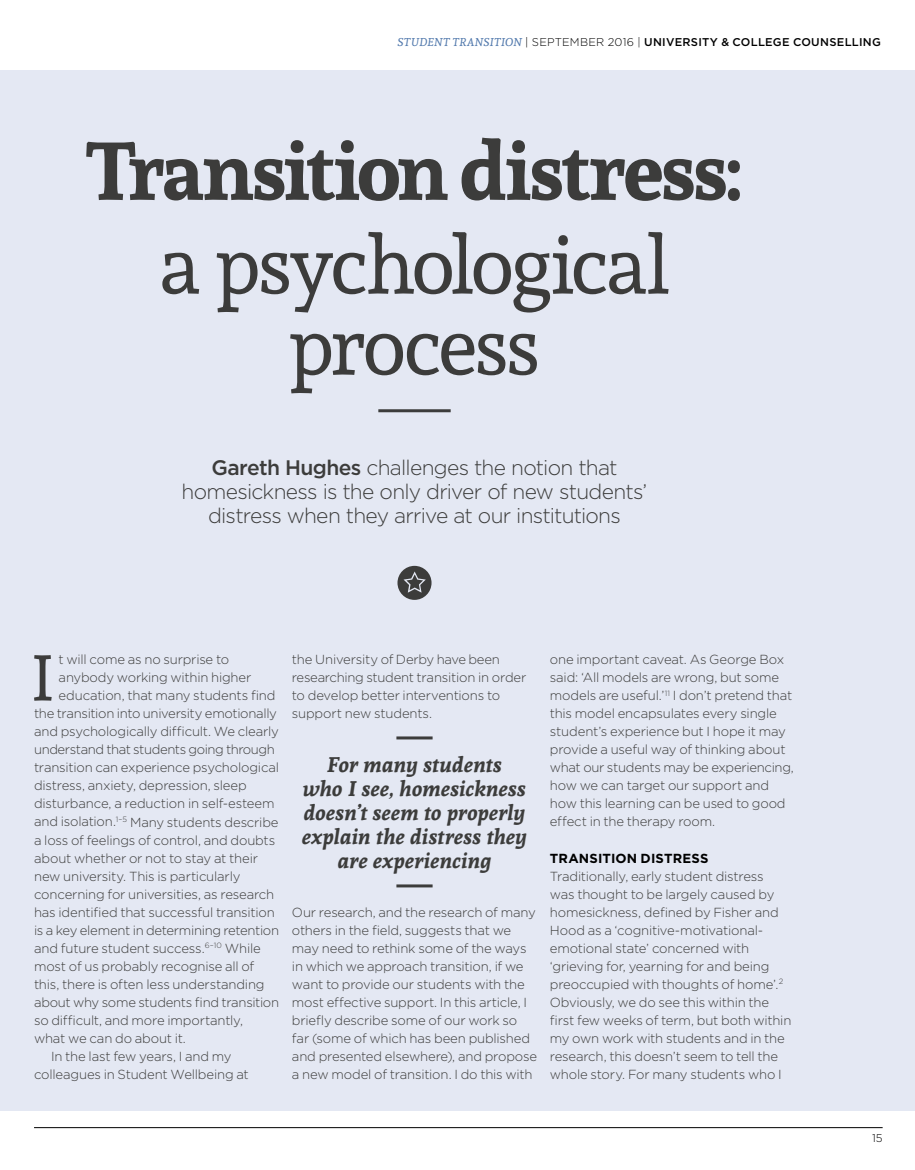
<style>
.page{position:relative;width:915px;height:1170px;background:#fff}
.page>*{position:absolute;margin:0;border:0;box-sizing:border-box;transform-origin:0 0}
.t1{font:81px/81px "Andada";letter-spacing:-.035em;color:#3c3c3b;text-align:center}
.t2{font:700 81px "Andada";letter-spacing:-.035em;color:#3c3c3b}
.t3{font:63.9px "Andada SC";color:#3c3c3b}
.t4{font:300 21px/24px "Gotham";letter-spacing:-.035em;color:#3c3c3b;text-align:center}
.t5{font:italic 700 21px/24px "Andada";letter-spacing:.015em;color:#3c3c3b;text-align:center}
.t6{font:300 13.2px/18px "Gotham";letter-spacing:-.015em;color:#3c3c3b}
.t7{font:700 13.2px "Gotham";letter-spacing:.015em;color:#000}
.t8{font:500 11.25px "Gotham";letter-spacing:.025em;color:#000}
.t9{font:300 11.25px "Gotham";color:#000}
.s1{font-family:"Andada";font-weight:400;font-style:italic;color:#537aad}
.s2{font-weight:300}
.s3{font-weight:500}
</style>
<div class="page">
<hr style="left:34px;top:1127px;width:848px;height:1px;background:#000">
<div style="left:0;top:70px;width:914px;height:1040px;background:#e4e8f3"></div>
<hr style="left:378px;top:409px;width:72px;height:3px;background:#3c3c3b">
<div style="left:397px;top:566px;width:34px;height:34px;background:#3c3c3b;border-radius:50%"></div>
<svg style="left:403px;top:571px;width:22px;height:21px"></svg>
<hr style="left:396px;top:736px;width:36px;height:3px;background:#3c3c3b">
<hr style="left:396px;top:884px;width:36px;height:3px;background:#3c3c3b">
<p class="t8" style="left:397px;top:35px;width:484px"><span class="s1">STUDENT TRANSITION</span> <span class="s2">| SEPTEMBER 2016 |</span> UNIVERSITY &amp; COLLEGE COUNSELLING</p>
<h1 class="t2" style="left:85px;top:115px;width:659px">Transition distress:</h1>
<h1 class="t1" style="left:159px;top:223px;width:513px">a psychological process</h1>
<h3 class="t4" style="left:181px;top:455px;width:467px"><span class="s3">Gareth Hughes</span> challenges the notion that homesickness is the only driver of new students’ distress when they arrive at our institutions</h3>
<h2 class="t3" style="left:31px;top:636px;width:25px">I</h2>
<p class="t6" style="left:59px;top:650px;width:172px">t will come as no surprise to</p>
<p class="t6" style="left:59px;top:668px;width:194px">anybody working within higher</p>
<p class="t6" style="left:59px;top:686px;width:218px">education, that many students find</p>
<p class="t6" style="left:34px;top:704px;width:244px">the transition into university emotionally</p>
<p class="t6" style="left:34px;top:722px;width:246px">and psychologically difficult. We clearly</p>
<p class="t6" style="left:34px;top:740px;width:242px">understand that students going through</p>
<p class="t6" style="left:34px;top:758px;width:246px">transition can experience psychological</p>
<p class="t6" style="left:34px;top:776px;width:214px">distress, anxiety, depression, sleep</p>
<p class="t6" style="left:34px;top:794px;width:242px">disturbance, a reduction in self-esteem</p>
<p class="t6" style="left:34px;top:812px;width:246px">and isolation.<sup>1–5</sup> Many students describe</p>
<p class="t6" style="left:34px;top:830px;width:243px">a loss of feelings of control, and doubts</p>
<p class="t6" style="left:34px;top:848px;width:225px">about whether or not to stay at their</p>
<p class="t6" style="left:34px;top:866px;width:208px">new university. This is particularly</p>
<p class="t6" style="left:34px;top:884px;width:242px">concerning for universities, as research</p>
<p class="t6" style="left:34px;top:902px;width:242px">has identified that successful transition</p>
<p class="t6" style="left:34px;top:920px;width:246px">is a key element in determining retention</p>
<p class="t6" style="left:34px;top:938px;width:228px">and future student success.<sup>6–10</sup> While</p>
<p class="t6" style="left:34px;top:956px;width:222px">most of us probably recognise all of</p>
<p class="t6" style="left:34px;top:974px;width:232px">this, there is often less understanding</p>
<p class="t6" style="left:34px;top:992px;width:246px">about why some students find transition</p>
<p class="t6" style="left:34px;top:1010px;width:210px">so difficult, and more importantly,</p>
<p class="t6" style="left:34px;top:1028px;width:153px">what we can do about it.</p>
<p class="t6" style="left:51px;top:1046px;width:182px">In the last few years, I and my</p>
<p class="t6" style="left:34px;top:1064px;width:216px">colleagues in Student Wellbeing at</p>
<p class="t6" style="left:292px;top:650px;width:236px">the University of Derby have been researching student transition in order to develop better interventions to support new students.</p>
<h3 class="t5" style="left:302px;top:752px;width:226px">For many students<br>who I see, homesickness doesn’t seem to properly explain the distress they are experiencing</h3>
<p class="t6" style="left:292px;top:902px;width:246px">Our research, and the research of many others in the field, suggests that we may need to rethink some of the ways in which we approach transition, if we want to provide our students with the most effective support. In this article, I briefly describe some of our work so far (some of which has been published and presented elsewhere), and propose a new model of transition. I do this with</p>
<p class="t6" style="left:549px;top:650px;width:245px">one important caveat. As George Box said: ‘All models are wrong, but some models are useful.’<sup>11</sup> I don’t pretend that this model encapsulates every single student’s experience but I hope it may provide a useful way of thinking about what our students may be experiencing, how we can target our support and how this learning can be used to good effect in the therapy room.</p>
<p class="t7" style="left:549px;top:850px;width:160px">TRANSITION DISTRESS</p>
<p class="t6" style="left:549px;top:866px;width:243px">Traditionally, early student distress was thought to be largely caused by homesickness, defined by Fisher and Hood as a ‘cognitive-motivational&shy;emotional state’ concerned with ‘grieving for, yearning for and being preoccupied with thoughts of home’.<sup>2<br></sup>Obviously, we do see this within the first few weeks of term, but both within my own work with students and in the research, this doesn’t seem to tell the whole story. For many students who I</p>
<p class="t9" style="left:871px;top:1131px;width:12px">15</p>
</div>
